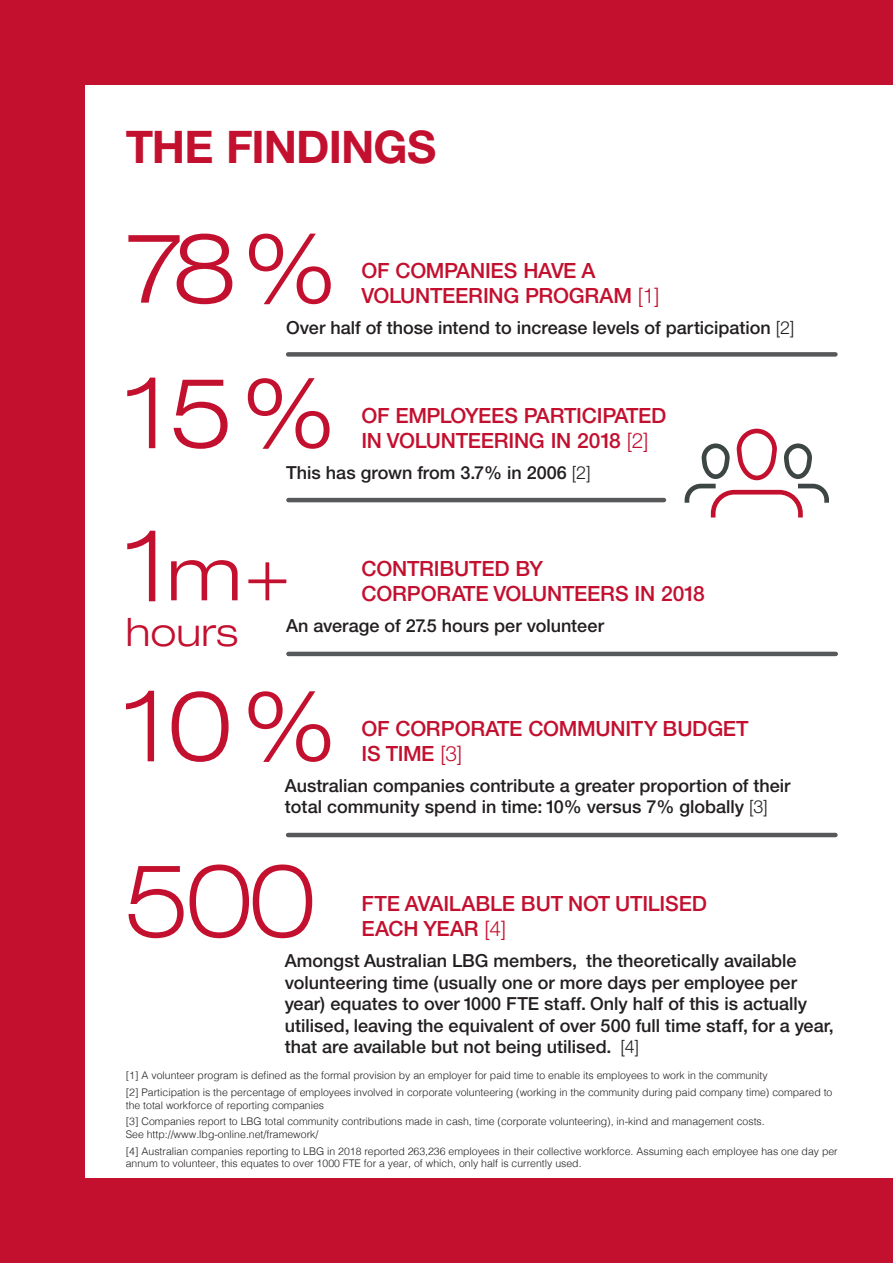
<style>
.page{position:relative;width:893px;height:1263px;background:#c3102f}
.page>*{position:absolute;margin:0;border:0;box-sizing:border-box;transform-origin:0 0}
.t1{font:300 expanded 97.5px "Helvetica Neue";color:#c3102f}
.t2{font:100 expanded 97.5px "Helvetica Neue";color:#c3102f}
.t3{font:300 expanded 75px "Helvetica Neue";color:#c3102f}
.t4{font:700 45px "Helvetica Neue";letter-spacing:-.02em;color:#c3102f}
.t5{font:300 expanded 39px "Helvetica Neue";letter-spacing:.005em;color:#c3102f}
.t6{font:500 21px "Helvetica Neue";letter-spacing:-.015em;color:#c3102f}
.t7{font:500 18px/21.6px "Helvetica Neue";color:#231f20}
.t8{font:300 10.5px/12.6px "Helvetica";color:#231f20}
.s1{font-weight:300}
.s2{font-weight:100}
.s3{font-weight:100;font-size:97.5px}
</style>
<div class="page">
<div style="left:85px;top:85px;width:808px;height:1093px;background:#fff"></div>
<hr style="left:892px;top:546px;width:1px;height:170px;background:#57585a">
<svg style="left:127px;top:377px;width:29px;height:72px"></svg>
<svg style="left:127px;top:530px;width:29px;height:72px"></svg>
<svg style="left:126px;top:690px;width:29px;height:72px"></svg>
<div style="left:288px;top:352px;width:547px;height:5px;background:#57585a"></div>
<hr style="left:288px;top:498px;width:376px;height:4px;background:#57585a">
<hr style="left:288px;top:652px;width:548px;height:4px;background:#57585a">
<svg style="left:685px;top:429px;width:144px;height:88px"></svg>
<hr style="left:288px;top:833px;width:547px;height:4px;background:#57585a">
<svg style="left:128px;top:864px;width:185px;height:75px"></svg>
<p class="t4" style="left:126px;top:119px;width:312px">THE FINDINGS</p>
<p class="t1" style="left:126px;top:210px;width:212px">78%</p>
<p class="t6" style="left:361px;top:258px;width:236px">OF COMPANIES HAVE A</p>
<p class="t6" style="left:361px;top:283px;width:300px">VOLUNTEERING PROGRAM <span class="s1">[1]</span></p>
<p class="t7" style="left:286px;top:317px;width:510px">Over half of those intend to increase levels of participation <span class="s1">[2]</span></p>
<p class="t1" style="left:126px;top:354px;width:211px"><span class="s2">1</span>5%</p>
<p class="t6" style="left:361px;top:403px;width:306px">OF EMPLOYEES PARTICIPATED</p>
<p class="t6" style="left:361px;top:428px;width:288px">IN VOLUNTEERING IN 2018 <span class="s1">[2]</span></p>
<p class="t7" style="left:286px;top:461px;width:306px">This has grown from 3.7% in 2006 <span class="s1">[2]</span></p>
<p class="t3" style="left:126px;top:529px;width:166px"><span class="s3">1</span>m+</p>
<p class="t6" style="left:361px;top:556px;width:183px">CONTRIBUTED BY</p>
<p class="t6" style="left:361px;top:581px;width:345px">CORPORATE VOLUNTEERS IN 2018</p>
<p class="t7" style="left:286px;top:614px;width:319px">An average of 27.5 hours per volunteer</p>
<p class="t5" style="left:126px;top:609px;width:114px">hours</p>
<p class="t1" style="left:125px;top:667px;width:213px"><span class="s2">1</span>0%</p>
<p class="t6" style="left:361px;top:716px;width:389px">OF CORPORATE COMMUNITY BUDGET</p>
<p class="t6" style="left:361px;top:741px;width:102px">IS TIME <span class="s1">[3]</span></p>
<p class="t7" style="left:285px;top:774px;width:507px">Australian companies contribute a greater proportion of their total community spend in time: 10% versus 7% globally <span class="s1">[3]</span></p>
<p class="t2" style="left:125px;top:843px;width:191px">500</p>
<p class="t6" style="left:361px;top:891px;width:347px">FTE AVAILABLE BUT NOT UTILISED</p>
<p class="t6" style="left:361px;top:916px;width:146px">EACH YEAR <span class="s1">[4]</span></p>
<p class="t7" style="left:285px;top:949px;width:550px">Amongst Australian LBG members, the theoretically available volunteering time (usually one or more days per employee per year) equates to over 1000 FTE staff. Only half of this is actually utilised, leaving the equivalent of over 500 full time staff, for a year, that are available but not being utilised. <span class="s1">[4]</span></p>
<p class="t8" style="left:126px;top:1068px;width:643px">[1] A volunteer program is defined as the formal provision by an employer for paid time to enable its employees to work in the community</p>
<p class="t8" style="left:126px;top:1085px;width:708px">[2] Participation is the percentage of employees involved in corporate volunteering (working in the community during paid company time) compared to the total workforce of reporting companies</p>
<p class="t8" style="left:126px;top:1115px;width:640px">[3] Companies report to LBG total community contributions made in cash, time (corporate volunteering), in-kind and management costs.<br>See http://www.lbg-online.net/framework/</p>
<p class="t8" style="left:126px;top:1144px;width:713px">[4] Australian companies reporting to LBG in 2018 reported 263,236 employees in their collective workforce. Assuming each employee has one day per annum to volunteer, this equates to over 1000 FTE for a year, of which, only half is currently used.</p>
</div>
